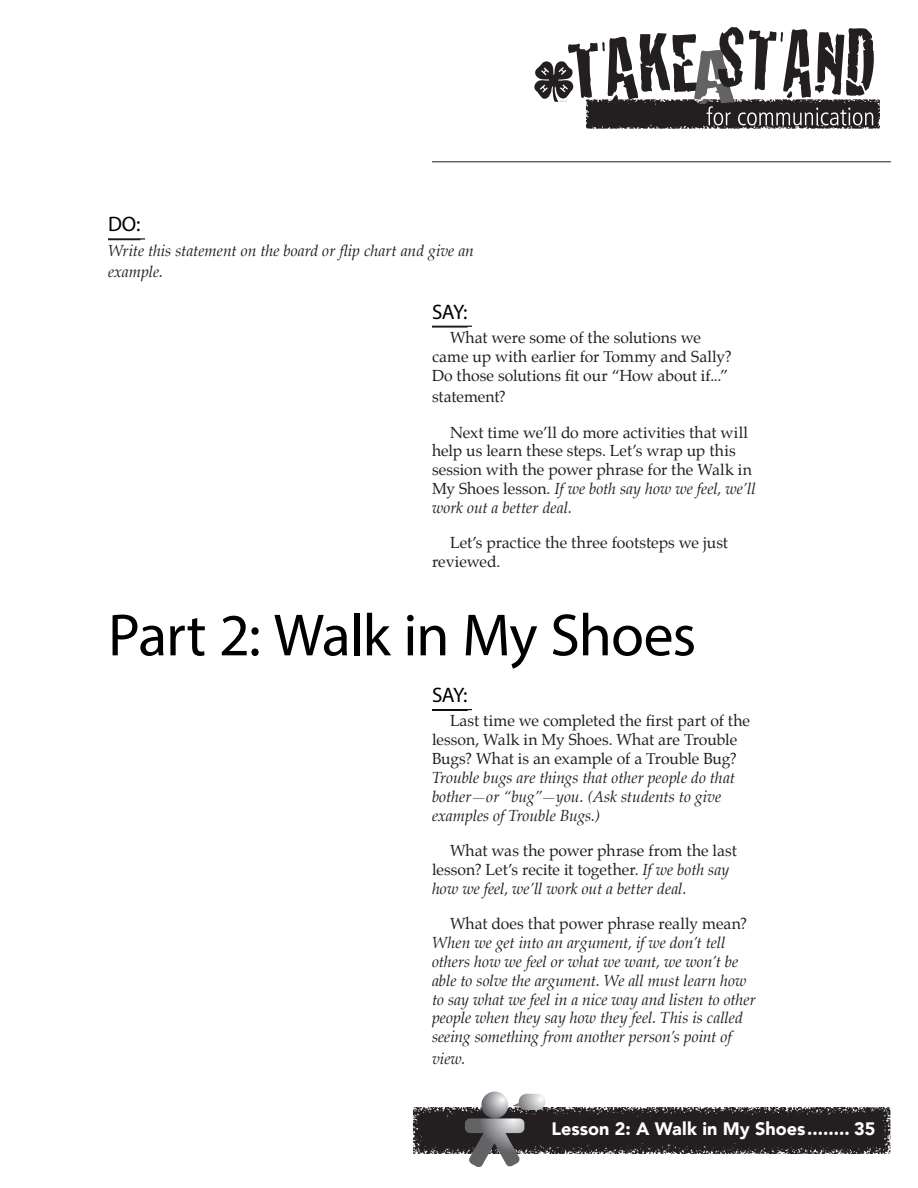
<style>
.page{position:relative;width:918px;height:1188px;background:#fff}
.page>*{position:absolute;margin:0;border:0;box-sizing:border-box;transform-origin:0 0}
.Lesson_heading{font:60px "Myriad Pro";letter-spacing:-.02em;color:#000}
.Say_heading{font:21px "Myriad Pro";letter-spacing:-.05em;color:#000}
.Do_heading{font:21px "Myriad Pro";color:#000}
.t1{font:900 18px "Avenir";color:#fff}
.say_body{font:15.75px/18.9px "Palatino";letter-spacing:-.005em;color:#231f20}
.say_body-2{font:italic 15.75px/18.9px "Palatino";letter-spacing:-.005em;color:#231f20}
.Do_body{font:italic 15.75px/21.6px "Palatino";color:#231f20}
.s1{font-style:italic}
.s2{font-style:normal}
</style>
<div class="page">
<img style="left:413px;top:1091px;width:478px;height:63px">
<svg style="left:481px;top:1092px;width:27px;height:26px"></svg>
<svg style="left:465px;top:1118px;width:59px;height:49px;background:#818183"></svg>
<svg style="left:512px;top:1094px;width:34px;height:16px"></svg>
<img style="left:586px;top:99px;width:294px;height:30px">
<svg style="left:534px;top:27px;width:340px;height:98px"></svg>
<hr style="left:432px;top:162px;width:459px;height:1px;background:#231f20">
<hr style="left:108px;top:238px;width:37px;height:2px;background:#000">
<hr style="left:432px;top:327px;width:36px;height:1px;background:#000">
<hr style="left:432px;top:326px;width:40px;height:1px;background:#000">
<hr style="left:432px;top:710px;width:36px;height:1px;background:#000">
<hr style="left:432px;top:709px;width:40px;height:1px;background:#000">
<p class="Do_heading" style="left:108px;top:211px;width:34px">DO:</p>
<p class="Do_body" style="left:108px;top:241px;width:367px">Write this statement on the board or flip chart and give an example.</p>
<p class="Say_heading" style="left:432px;top:299px;width:37px">SAY:</p>
<p class="say_body" style="left:432px;top:330px;width:301px;text-indent:18px">What were some of the solutions we came up with earlier for Tommy and Sally?<br>Do those solutions fit our “How about if...”</p>
<p class="say_body" style="left:432px;top:389px;width:75px">statement?</p>
<p class="say_body" style="left:432px;top:424px;width:325px;text-indent:18px">Next time we’ll do more activities that will help us learn these steps. Let’s wrap up this session with the power phrase for the Walk in My Shoes lesson. <span class="s1">If we both say how we feel, we’ll work out a better deal.</span></p>
<p class="say_body" style="left:432px;top:535px;width:298px;text-indent:18px">Let’s practice the three footsteps we just reviewed.</p>
<p class="Lesson_heading" style="left:108px;top:598px;width:590px">Part 2: Walk in My Shoes</p>
<p class="Say_heading" style="left:432px;top:682px;width:37px">SAY:</p>
<p class="say_body" style="left:432px;top:713px;width:320px;text-indent:18px">Last time we completed the first part of the lesson, Walk in My Shoes. What are Trouble Bugs? What is an example of a Trouble Bug?<br><span class="s1">Trouble bugs are things that other people do that bother—or “bug”—you. (Ask students to give examples of Trouble Bugs.)</span></p>
<p class="say_body" style="left:432px;top:843px;width:306px;text-indent:18px">What was the power phrase from the last lesson? Let’s recite it together. <span class="s1">If we both say how we feel, we’ll work out a better deal.</span></p>
<p class="say_body-2" style="left:432px;top:916px;width:326px;text-indent:18px"><span class="s2">What does that power phrase really mean?<br></span>When we get into an argument, if we don’t tell others how we feel or what we want, we won’t be able to solve the argument. We all must learn how to say what we feel in a nice way and listen to other people when they say how they feel. This is called seeing something from another person’s point of</p>
<p class="say_body-2" style="left:432px;top:1051px;width:35px">view.</p>
<p class="t1" style="left:551px;top:1114px;width:326px">Lesson 2: A Walk in My Shoes........ 35</p>
</div>
